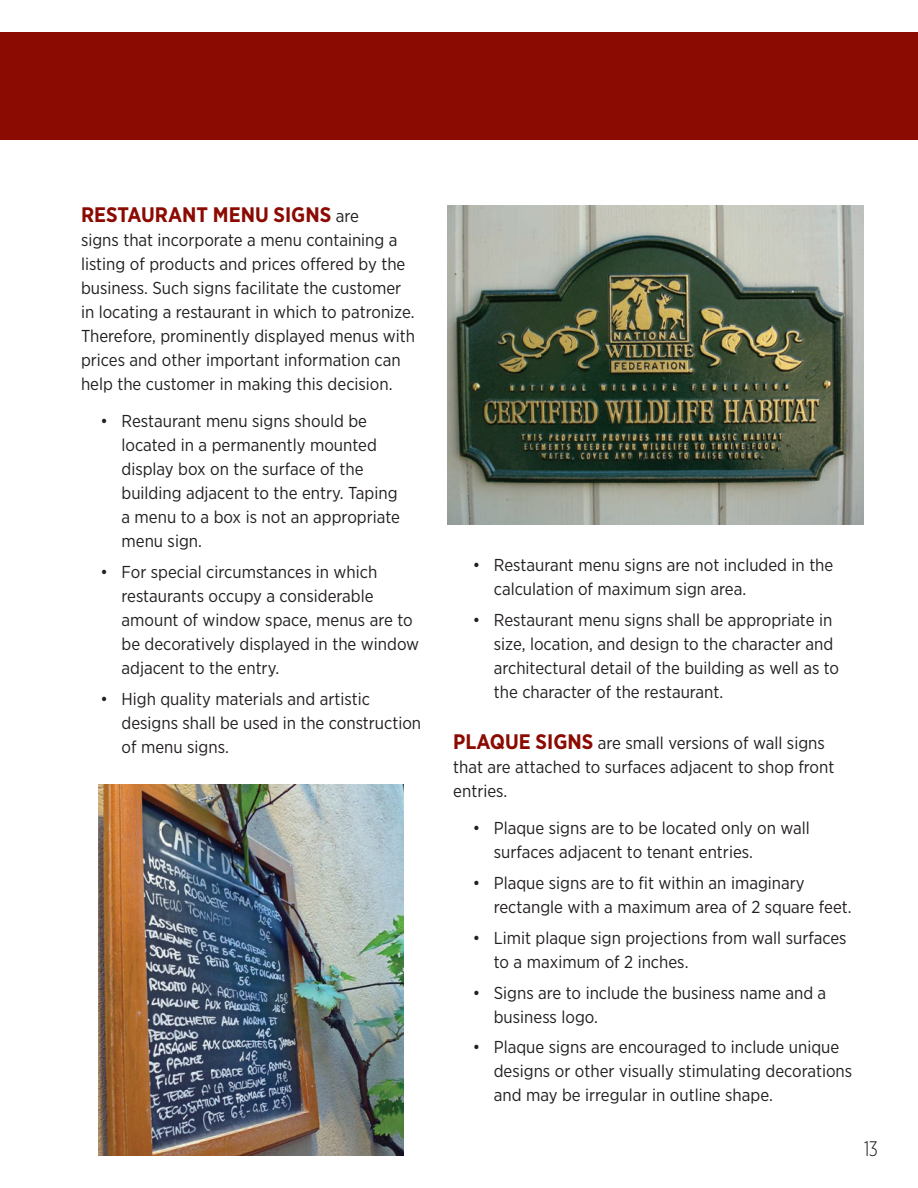
<style>
.page{position:relative;width:918px;height:1188px;background:#fff}
.page>*{position:absolute;margin:0;border:0;box-sizing:border-box;transform-origin:0 0}
.Text{font:700 21px "Gotham Narrow";color:#8b0a02}
.t1{font:300 21px "Gotham X Narrow";color:#231f20}
.Bulleted_list{font:17.25px/24px "Gotham Narrow";color:#231f20}
.Text-2{font:17.25px/24px "Gotham Narrow";color:#231f20}
.Bulleted_list_lst{font:17.25px/24px "Gotham Narrow";color:#231f20}
.s1{font-weight:400;font-size:17.25px;color:#231f20}
.s2{font-weight:700;font-size:21px;color:#8b0a02}
</style>
<div class="page">
<div style="left:0;top:32px;width:918px;height:108px;background:#8b0a02"></div>
<img style="left:98px;top:784px;width:306px;height:372px">
<img style="left:448px;top:205px;width:416px;height:320px">
<p class="Text" style="left:81px;top:201px;width:279px">RESTAURANT MENU SIGNS <span class="s1">are</span></p>
<p class="Text-2" style="left:81px;top:228px;width:336px">signs that incorporate a menu containing a listing of products and prices offered by the business. Such signs facilitate the customer in locating a restaurant in which to patronize.<br>Therefore, prominently displayed menus with prices and other important information can help the customer in making this decision.</p>
<p class="Bulleted_list" style="left:122px;top:409px;width:280px;text-indent:-21px">• Restaurant menu signs should be located in a permanently mounted display box on the surface of the building adjacent to the entry. Taping a menu to a box is not an appropriate menu sign.</p>
<p class="Bulleted_list" style="left:122px;top:560px;width:299px;text-indent:-21px">• For special circumstances in which restaurants occupy a considerable amount of window space, menus are to be decoratively displayed in the window adjacent to the entry.</p>
<p class="Bulleted_list" style="left:122px;top:687px;width:301px;text-indent:-21px">• High quality materials and artistic designs shall be used in the construction of menu signs.</p>
<p class="Bulleted_list" style="left:494px;top:553px;width:341px;text-indent:-21px">• Restaurant menu signs are not included in the calculation of maximum sign area.</p>
<p class="Bulleted_list_lst" style="left:494px;top:607px;width:347px;text-indent:-21px">• Restaurant menu signs shall be appropriate in size, location, and design to the character and architectural detail of the building as well as to the character of the restaurant.</p>
<p class="Text-2" style="left:453px;top:730px;width:383px"><span class="s2">PLAQUE SIGNS</span> are small versions of wall signs that are attached to surfaces adjacent to shop front entries.</p>
<p class="Bulleted_list" style="left:494px;top:816px;width:318px;text-indent:-21px">• Plaque signs are to be located only on wall surfaces adjacent to tenant entries.</p>
<p class="Bulleted_list" style="left:494px;top:871px;width:359px;text-indent:-21px">• Plaque signs are to fit within an imaginary rectangle with a maximum area of 2 square feet.</p>
<p class="Bulleted_list" style="left:494px;top:925px;width:354px;text-indent:-21px">• Limit plaque sign projections from wall surfaces to a maximum of 2 inches.</p>
<p class="Bulleted_list" style="left:494px;top:980px;width:334px;text-indent:-21px">• Signs are to include the business name and a business logo.</p>
<p class="Bulleted_list_lst" style="left:494px;top:1035px;width:360px;text-indent:-21px">• Plaque signs are encouraged to include unique designs or other visually stimulating decorations and may be irregular in outline shape.</p>
<p class="t1" style="left:864px;top:1136px;width:15px">13</p>
</div>
